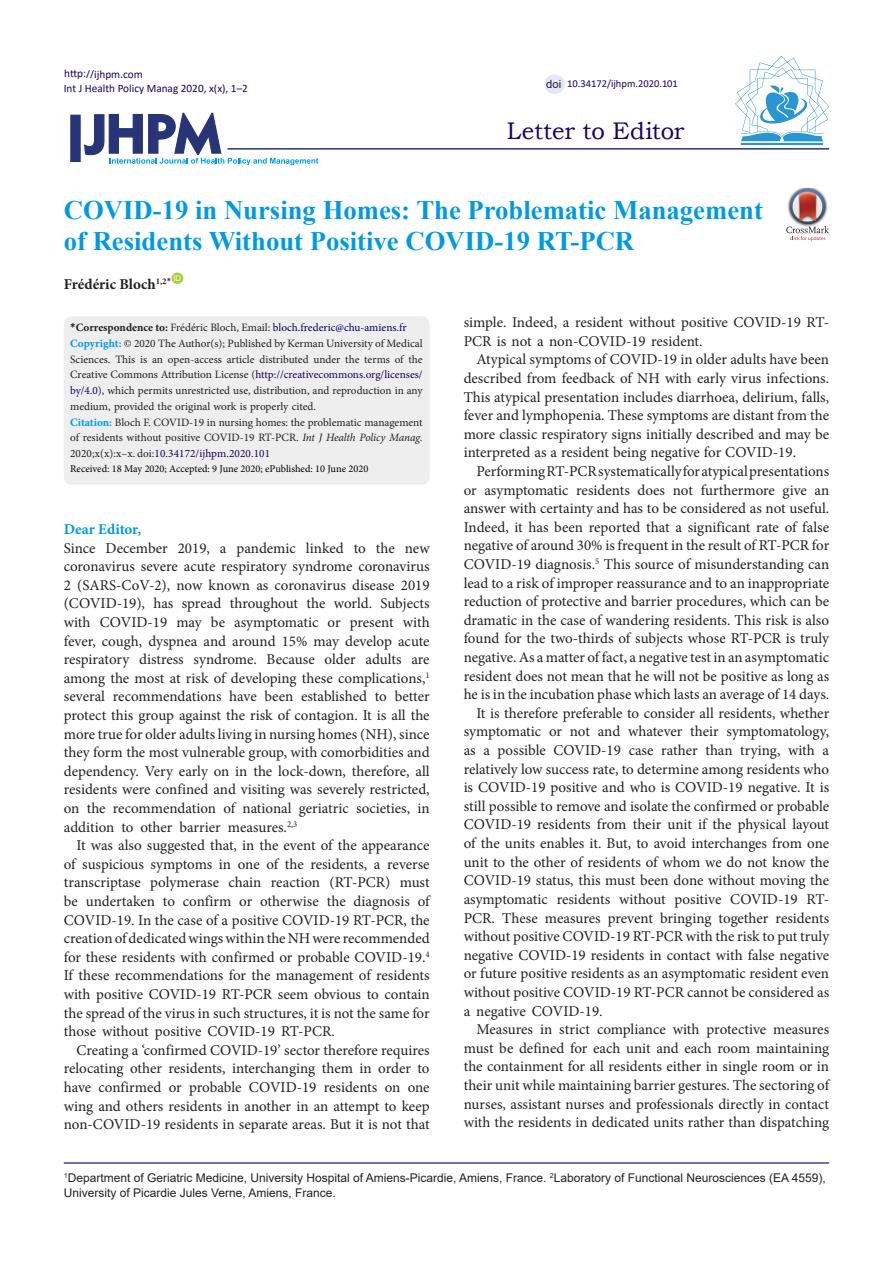
<style>
.page{position:relative;width:893px;height:1263px;background:#fff}
.page>*{position:absolute;margin:0;border:0;box-sizing:border-box;transform-origin:0 0}
.Default{font:700 26.7px/31.5px "Times New Roman";color:#0099e5}
.t1{font:24px "Bookman Old Style";letter-spacing:-.01em;color:#190066}
.Default-2{font:15px/18.6px "Minion Pro";color:#231f20;text-align:justify}
.Default-3{font:700 15px "Minion Pro";color:#231f20}
.t2{font:700 15px "Minion Pro";color:#0099e5}
.t3{font:12px/14.4px "Arial";color:#231f20}
.Default-4{font:11.25px/15.8px "Minion Pro";color:#231f20;text-align:justify}
.t4{font:11.25px "Minion Pro";color:#050066}
.t5{font:11.25px "Calibri";color:#190066}
.t6{font:11.25px "Arial";color:#231f20}
.t7{font:10.5px "Calibri";color:#190066}
.Default-5{font:10.35px "Minion Pro";color:#000}
.t8{font:7.8px "Arial";color:#fff}
.s1{font-family:"Calibri";font-weight:700;color:#231f20}
.s2{font-weight:700;color:#231f20}
.s3{color:#231f20}
.s4{font-weight:700;color:#0099e5}
.s5{color:#190066}
.s6{font-style:italic}
</style>
<div class="page">
<svg style="left:84px;top:112px;width:234px;height:53px"></svg>
<div style="left:70px;top:115px;width:11px;height:47px;background:#273578;border:1px solid #273578"></div>
<div style="left:171px;top:273px;width:12px;height:11px;background:#a6ce39;border-radius:50%"></div>
<hr style="left:227px;top:148px;width:602px;height:2px;background:#273578">
<hr style="left:64px;top:1162px;width:765px;height:1px;background:#190066">
<hr style="left:741px;top:143px;width:82px;height:2px;background:#2995d2">
<svg style="left:735px;top:56px;width:94px;height:85px"></svg>
<div style="left:544px;top:74px;width:21px;height:20px;background:#e6e6fa;border-radius:50%"></div>
<img style="left:798px;top:188px;width:18px;height:1px">
<svg style="left:786px;top:189px;width:43px;height:52px"></svg>
<div style="left:64px;top:316px;width:366px;height:169px;background:#eee;border-radius:8px"></div>
<p class="t5" style="left:64px;top:66px;width:80px">http://ijhpm.com</p>
<p class="t5" style="left:64px;top:81px;width:186px">Int J Health Policy Manag 2020, x(x), 1–2</p>
<p class="t6" style="left:546px;top:76px;width:17px">doi</p>
<p class="t7" style="left:567px;top:76px;width:112px">10.34172/ijhpm.2020.101</p>
<p class="t1" style="left:507px;top:115px;width:179px">Letter to Editor</p>
<p class="Default" style="left:64px;top:193px;width:701px">COVID-19 in Nursing Homes: The Problematic Management of Residents Without Positive COVID-19 RT-PCR</p>
<p class="Default-3" style="left:64px;top:274px;width:109px">Frédéric Bloch<sup>1,2</sup><sup>*</sup></p>
<p class="t8" style="left:173px;top:273px;width:9px">ID</p>
<p class="t4" style="left:70px;top:320px;width:338px"><span class="s1">*</span><span class="s2">Correspondence to:</span> <span class="s3">Frédéric Bloch, Email:</span> bloch.frederic@chu-amiens.fr</p>
<p class="Default-4" style="left:70px;top:335px;width:354px"><span class="s4">Copyright:</span> © 2020 The Author(s); Published by Kerman University of Medical Sciences. This is an open-access article distributed under the terms of the Creative Commons Attribution License (<span class="s5">http://creativecommons.org/licenses/ by/4.0</span>), which permits unrestricted use, distribution, and reproduction in any medium, provided the original work is properly cited.</p>
<p class="Default-4" style="left:70px;top:414px;width:354px"><span class="s4">Citation:</span> Bloch F. COVID-19 in nursing homes: the problematic management of residents without positive COVID-19 RT-PCR. <span class="s6">Int J Health Policy Manag.<br></span>2020;x(x):x–x. doi:<span class="s5">10.34172/ijhpm.2020.101</span></p>
<p class="Default-5" style="left:70px;top:462px;width:300px">Received: 18 May 2020; Accepted: 9 June 2020; ePublished: 10 June 2020</p>
<p class="t2" style="left:64px;top:519px;width:79px">Dear Editor,</p>
<p class="Default-2" style="left:64px;top:538px;width:367px">Since December 2019, a pandemic linked to the new coronavirus severe acute respiratory syndrome coronavirus 2 (SARS-CoV-2), now known as coronavirus disease 2019 (COVID-19), has spread throughout the world. Subjects with COVID-19 may be asymptomatic or present with fever, cough, dyspnea and around 15% may develop acute respiratory distress syndrome. Because older adults are among the most at risk of developing these complications,<sup>1 </sup>several recommendations have been established to better protect this group against the risk of contagion. It is all the more true for older adults living in nursing homes (NH), since they form the most vulnerable group, with comorbidities and dependency. Very early on in the lock-down, therefore, all residents were confined and visiting was severely restricted, on the recommendation of national geriatric societies, in addition to other barrier measures.<sup>2,3</sup></p>
<p class="Default-2" style="left:64px;top:836px;width:367px;text-indent:13px">It was also suggested that, in the event of the appearance of suspicious symptoms in one of the residents, a reverse transcriptase polymerase chain reaction (RT-PCR) must be undertaken to confirm or otherwise the diagnosis of COVID-19. In the case of a positive COVID-19 RT-PCR, the creation of dedicated wings within the NH were recommended for these residents with confirmed or probable COVID-19.<sup>4<br></sup>If these recommendations for the management of residents with positive COVID-19 RT-PCR seem obvious to contain the spread of the virus in such structures, it is not the same for those without positive COVID-19 RT-PCR.</p>
<p class="Default-2" style="left:64px;top:1041px;width:367px;text-indent:13px">Creating a ‘confirmed COVID-19’ sector therefore requires relocating other residents, interchanging them in order to have confirmed or probable COVID-19 residents on one wing and others residents in another in an attempt to keep non-COVID-19 residents in separate areas. But it is not that</p>
<p class="Default-2" style="left:464px;top:313px;width:367px">simple. Indeed, a resident without positive COVID-19 RT-<br>PCR is not a non-COVID-19 resident.</p>
<p class="Default-2" style="left:464px;top:350px;width:367px;text-indent:13px">Atypical symptoms of COVID-19 in older adults have been described from feedback of NH with early virus infections.<br>This atypical presentation includes diarrhoea, delirium, falls, fever and lymphopenia. These symptoms are distant from the more classic respiratory signs initially described and may be interpreted as a resident being negative for COVID-19.</p>
<p class="Default-2" style="left:464px;top:462px;width:367px;text-indent:13px">Performing RT-PCR systematically for atypical presentations or asymptomatic residents does not furthermore give an answer with certainty and has to be considered as not useful.<br>Indeed, it has been reported that a significant rate of false negative of around 30% is frequent in the result of RT-PCR for COVID-19 diagnosis.<sup>5</sup> This source of misunderstanding can lead to a risk of improper reassurance and to an inappropriate reduction of protective and barrier procedures, which can be dramatic in the case of wandering residents. This risk is also found for the two-thirds of subjects whose RT-PCR is truly negative. As a matter of fact, a negative test in an asymptomatic resident does not mean that he will not be positive as long as he is in the incubation phase which lasts an average of 14 days.</p>
<p class="Default-2" style="left:464px;top:704px;width:367px;text-indent:13px">It is therefore preferable to consider all residents, whether symptomatic or not and whatever their symptomatology, as a possible COVID-19 case rather than trying, with a relatively low success rate, to determine among residents who is COVID-19 positive and who is COVID-19 negative. It is still possible to remove and isolate the confirmed or probable COVID-19 residents from their unit if the physical layout of the units enables it. But, to avoid interchanges from one unit to the other of residents of whom we do not know the COVID-19 status, this must been done without moving the asymptomatic residents without positive COVID-19 RT-PCR. These measures prevent bringing together residents without positive COVID-19 RT-PCR with the risk to put truly negative COVID-19 residents in contact with false negative or future positive residents as an asymptomatic resident even without positive COVID-19 RT-PCR cannot be considered as a negative COVID-19.</p>
<p class="Default-2" style="left:464px;top:1020px;width:367px;text-indent:13px">Measures in strict compliance with protective measures must be defined for each unit and each room maintaining the containment for all residents either in single room or in their unit while maintaining barrier gestures. The sectoring of nurses, assistant nurses and professionals directly in contact with the residents in dedicated units rather than dispatching</p>
<p class="t3" style="left:64px;top:1171px;width:764px"><sup>1</sup>Department of Geriatric Medicine, University Hospital of Amiens-Picardie, Amiens, France. <sup>2</sup>Laboratory of Functional Neurosciences (EA 4559),<br>University of Picardie Jules Verne, Amiens, France.</p>
</div>
